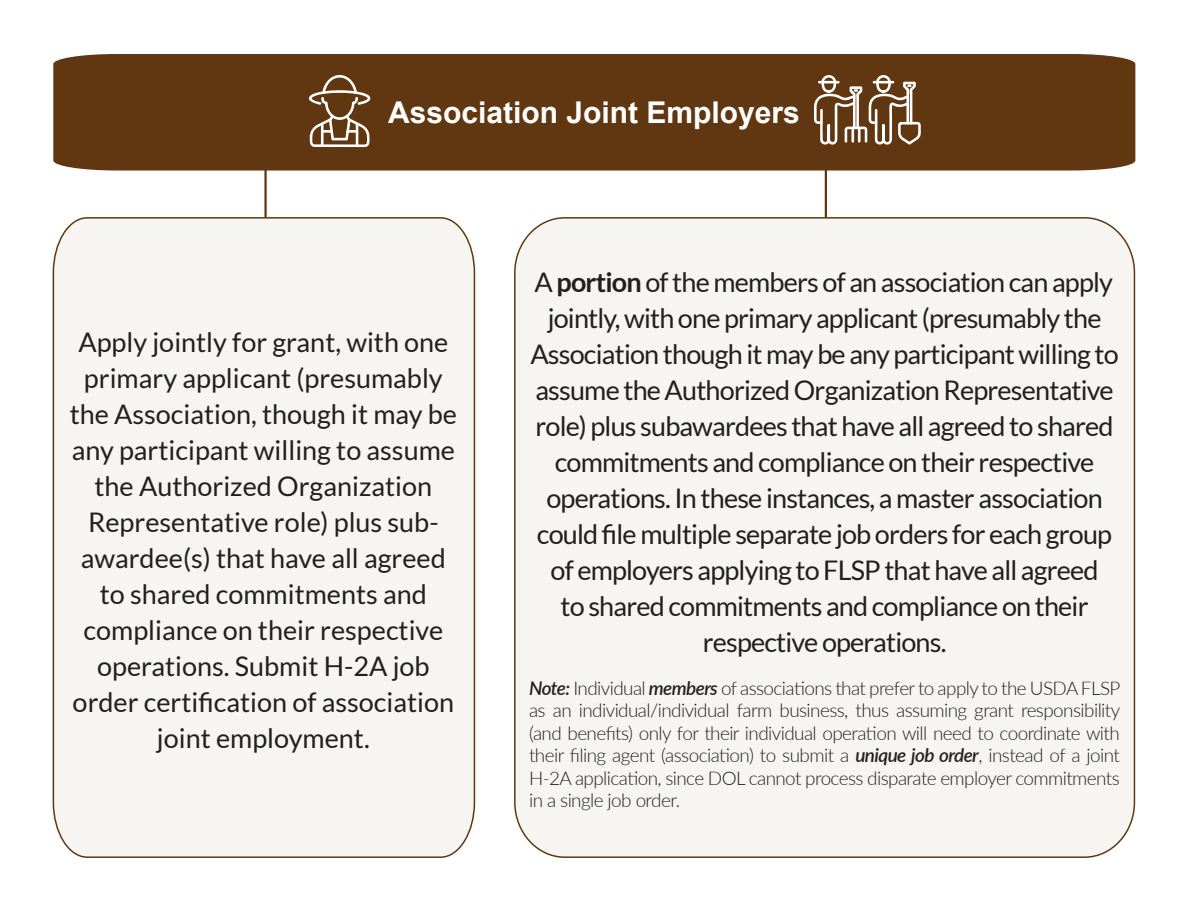
<style>
.page{position:relative;width:1188px;height:918px;background:#fff}
.page>*{position:absolute;margin:0;border:0;box-sizing:border-box;transform-origin:0 0}
.Subtitle{font:700 30px "Arial";color:#fff}
.Body_text{font:27px/36px "Lato";letter-spacing:-.03em;color:#231f20;text-align:center}
.Body_text-2{font:27px/36px "Lato";color:#231f20;text-align:center}
.Note{font:300 18.9px/22.5px "Lato";letter-spacing:-.03em;color:#231f20;text-align:justify}
.s1{font-weight:700}
.s2{font-weight:600;font-style:italic}
</style>
<div class="page">
<div style="left:53px;top:54px;width:1082px;height:117px;background:#603711"></div>
<hr style="left:264px;top:165px;width:3px;height:72px;background:#603711">
<hr style="left:825px;top:165px;width:2px;height:57px;background:#603711">
<svg style="left:305px;top:75px;width:68px;height:72px"></svg>
<svg style="left:814px;top:74px;width:107px;height:72px"></svg>
<div style="left:52px;top:216px;width:424px;height:642px;background:#f7f5f2"></div>
<div style="left:514px;top:216px;width:622px;height:642px;background:#f7f5f2"></div>
<p class="Subtitle" style="left:388px;top:91px;width:413px">Association Joint Employers</p>
<p class="Body_text-2" style="left:70px;top:324px;width:389px">Apply jointly for grant, with one primary applicant (presumably the Association, though it may be any participant willing to assume the Authorized Organization<br>Representative role) plus sub&shy;awardee(s) that have all agreed to shared commitments and compliance on their respective operations. Submit H-2A job order certification of association joint employment.</p>
<p class="Body_text" style="left:530px;top:264px;width:590px">A <span class="s1">portion</span> of the members of an association can apply jointly, with one primary applicant (presumably the Association though it may be any participant willing to assume the Authorized Organization Representative role) plus subawardees that have all agreed to shared commitments and compliance on their respective operations. In these instances, a master association could file multiple separate job orders for each group of employers applying to FLSP that have all agreed<br>to shared commitments and compliance on their respective operations.</p>
<p class="Note" style="left:529px;top:676px;width:593px"><span class="s2">Note:</span> Individual <span class="s2">members</span> of associations that prefer to apply to the USDA FLSP as an individual/individual farm business, thus assuming grant responsibility (and benefits) only for their individual operation will need to coordinate with their filing agent (association) to submit a <span class="s2">unique job order</span>, instead of a joint H-2A application, since DOL cannot process disparate employer commitments in a single job order.</p>
</div>
